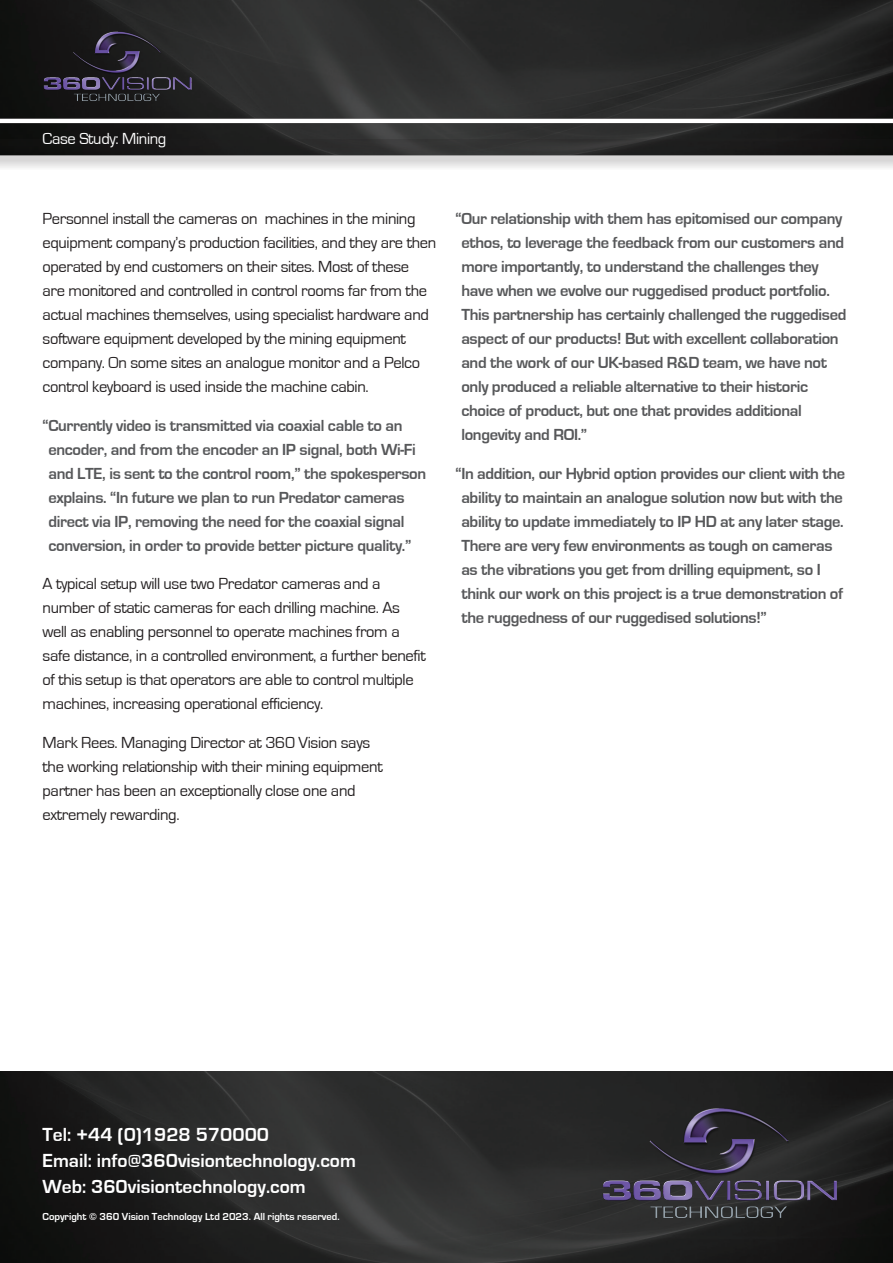
<style>
.page{position:relative;width:893px;height:1263px;background:#fff}
.page>*{position:absolute;margin:0;border:0;box-sizing:border-box;transform-origin:0 0}
.Body{font:700 19.5px "Eurostile";color:#fff}
.t1{font:700 16.5px/24px "Eurostile";letter-spacing:-.02em;color:#57585a}
.t2{font:16.5px/24px "Eurostile";letter-spacing:-.02em;color:#231f20}
.t3{font:16.5px "Eurostile";letter-spacing:-.02em;color:#fff}
.Body-2{font:700 10.5px "Eurostile";color:#fff}
</style>
<div class="page">
<svg style="left:0;top:155px;width:893px;height:13px;fill:#dbdadb"></svg>
<img style="left:0;top:1071px;width:893px;height:192px">
<img style="left:561px;top:1090px;width:323px;height:146px">
<img style="left:0;top:0;width:893px;height:139px">
<svg style="left:0;top:139px;width:893px;height:16px;background:#212121"></svg>
<img style="left:12px;top:20px;width:210px;height:93px">
<p class="t3" style="left:43px;top:129px;width:125px">Case Study: Mining</p>
<p class="t2" style="left:43px;top:207px;width:395px">Personnel install the cameras on machines in the mining equipment company’s production facilities, and they are then operated by end customers on their sites. Most of these<br>are monitored and controlled in control rooms far from the actual machines themselves, using specialist hardware and software equipment developed by the mining equipment company. On some sites an analogue monitor and a Pelco control keyboard is used inside the machine cabin.</p>
<p class="t1" style="left:48px;top:413px;width:379px;text-indent:-6px">“Currently video is transmitted via coaxial cable to an encoder, and from the encoder an IP signal, both Wi-Fi and LTE, is sent to the control room,” the spokesperson explains. “In future we plan to run Predator cameras direct via IP, removing the need for the coaxial signal conversion, in order to provide better picture quality.”</p>
<p class="t2" style="left:43px;top:572px;width:385px">A typical setup will use two Predator cameras and a number of static cameras for each drilling machine. As well as enabling personnel to operate machines from a safe distance, in a controlled environment, a further benefit of this setup is that operators are able to control multiple machines, increasing operational efficiency.</p>
<p class="t2" style="left:43px;top:731px;width:342px">Mark Rees. Managing Director at 360 Vision says the working relationship with their mining equipment partner has been an exceptionally close one and extremely rewarding.</p>
<p class="t1" style="left:461px;top:206px;width:387px;text-indent:-6px">“Our relationship with them has epitomised our company ethos, to leverage the feedback from our customers and more importantly, to understand the challenges they have when we evolve our ruggedised product portfolio.<br>This partnership has certainly challenged the ruggedised aspect of our products! But with excellent collaboration and the work of our UK-based R&amp;D team, we have not only produced a reliable alternative to their historic choice of product, but one that provides additional longevity and ROI.”</p>
<p class="t1" style="left:461px;top:461px;width:385px;text-indent:-6px">“In addition, our Hybrid option provides our client with the ability to maintain an analogue solution now but with the ability to update immediately to IP HD at any later stage.<br>There are very few environments as tough on cameras as the vibrations you get from drilling equipment, so I think our work on this project is a true demonstration of the ruggedness of our ruggedised solutions!”</p>
<p class="Body" style="left:43px;top:1124px;width:228px">Tel: +44 (0)1928 570000</p>
<p class="Body" style="left:43px;top:1150px;width:315px">Email: info@360visiontechnology.com</p>
<p class="Body" style="left:43px;top:1176px;width:265px">Web: 360visiontechnology.com</p>
<p class="Body-2" style="left:43px;top:1210px;width:299px">Copyright © 360 Vision Technology Ltd 2023. All rights reserved.</p>
</div>
